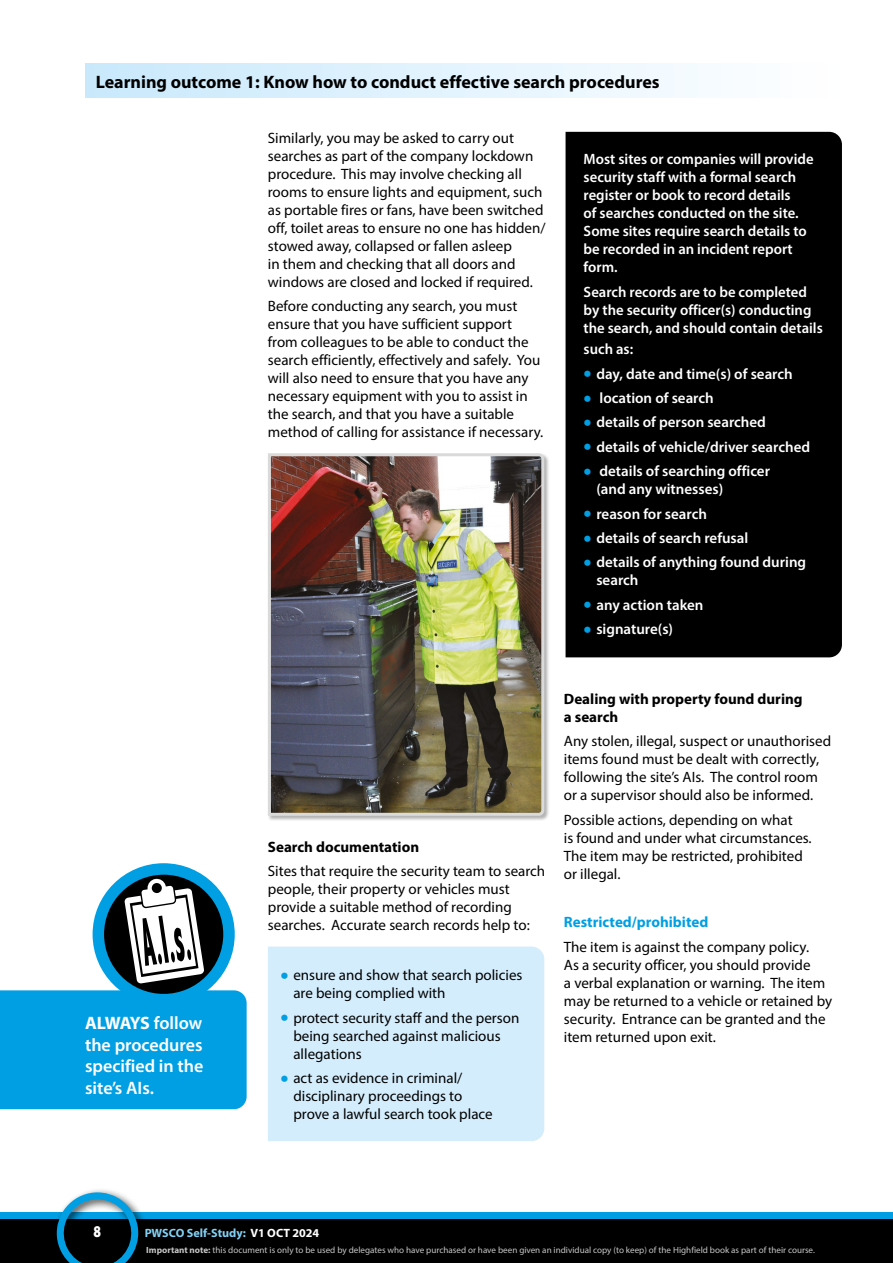
<style>
.page{position:relative;width:893px;height:1263px;background:#fff}
.page>*{position:absolute;margin:0;border:0;box-sizing:border-box;transform-origin:0 0}
.t1{font:700 18px "Myriad Pro";color:#000}
.t2{font:600 18px/21.6px "Myriad Pro";color:#fff;text-align:justify}
.t3{font:900 16.5px "Myriad Pro";color:#fff;scale:.8 1}
.t4{font:15px/18px "Myriad Pro";color:#000}
.t5{font:600 15px/18px "Myriad Pro";color:#fff}
.t6{font:700 15px/18px "Myriad Pro";color:#000}
.t7{font:700 15px "Myriad Pro";color:#009fe3}
.t8{font:700 12px "Myriad Pro";color:#83d0f5}
.t9{font:9px "Myriad Pro";color:#c6c6c6}
.s1{font-weight:700}
.s2{font-weight:700;font-size:24px;color:#009fe3}
.s3{color:#fff}
</style>
<div class="page">
<div style="left:0;top:1214px;width:893px;height:49px;background:#000"></div>
<div style="left:0;top:1212px;width:893px;height:6px;background:#009fe3"></div>
<div style="left:52px;top:1187px;width:97px;height:76px;background:#000;opacity:.75"></div>
<svg style="left:51px;top:1187px;width:93px;height:76px"></svg>
<div style="left:267px;top:452px;width:283px;height:369px;background:#000;opacity:.3"></div>
<img style="left:267px;top:452px;width:279px;height:365px">
<div style="left:268px;top:946px;width:276px;height:195px;background:#d4edfc"></div>
<div style="left:566px;top:132px;width:276px;height:525px;background:#000"></div>
<div style="left:0;top:990px;width:247px;height:119px;background:#009fe3"></div>
<div style="left:93px;top:863px;width:142px;height:142px;background:#009fe3;border-radius:50%"></div>
<div style="left:104px;top:875px;width:119px;height:119px;background:#000;border-radius:50%"></div>
<svg style="left:124px;top:878px;width:80px;height:106px"></svg>
<div style="left:85px;top:64px;width:757px;height:34px;background:linear-gradient(to right,#c9e9fc,#fff)"></div>
<p class="t1" style="left:96px;top:70px;width:565px">Learning outcome 1: Know how to conduct effective search procedures</p>
<p class="t2" style="left:85px;top:1012px;width:120px"><span class="s1">ALWAYS</span> follow the procedures specified in the site’s AIs.</p>
<p class="t4" style="left:268px;top:129px;width:279px">Similarly, you may be asked to carry out searches as part of the company lockdown procedure. This may involve checking all rooms to ensure lights and equipment, such as portable fires or fans, have been switched off, toilet areas to ensure no one has hidden/ stowed away, collapsed or fallen asleep<br>in them and checking that all doors and windows are closed and locked if required.</p>
<p class="t4" style="left:268px;top:297px;width:277px">Before conducting any search, you must ensure that you have sufficient support from colleagues to be able to conduct the search efficiently, effectively and safely. You will also need to ensure that you have any necessary equipment with you to assist in the search, and that you have a suitable method of calling for assistance if necessary.</p>
<p class="t5" style="left:584px;top:150px;width:231px">Most sites or companies will provide security staff with a formal search register or book to record details<br>of searches conducted on the site.<br>Some sites require search details to be recorded in an incident report form.</p>
<p class="t5" style="left:584px;top:282px;width:241px">Search records are to be completed by the security officer(s) conducting the search, and should contain details</p>
<p class="t5" style="left:584px;top:340px;width:51px">such as:</p>
<p class="t5" style="left:584px;top:364px;width:211px"><span class="s2">•</span> day, date and time(s) of search</p>
<p class="t5" style="left:584px;top:389px;width:132px"><span class="s2">•</span> location of search</p>
<p class="t5" style="left:584px;top:413px;width:184px"><span class="s2">•</span> details of person searched</p>
<p class="t5" style="left:584px;top:437px;width:228px"><span class="s2">•</span> details of vehicle/driver searched</p>
<p class="t5" style="left:596px;top:462px;width:175px;text-indent:-13px"><span class="s2">•</span> details of searching officer (and any witnesses)</p>
<p class="t5" style="left:584px;top:504px;width:125px"><span class="s2">•</span> reason for search</p>
<p class="t5" style="left:584px;top:529px;width:166px"><span class="s2">•</span> details of search refusal</p>
<p class="t5" style="left:596px;top:553px;width:211px;text-indent:-13px"><span class="s2">•</span> details of anything found during search</p>
<p class="t5" style="left:584px;top:595px;width:121px"><span class="s2">•</span> any action taken</p>
<p class="t5" style="left:584px;top:620px;width:91px"><span class="s2">•</span> signature(s)</p>
<p class="t6" style="left:268px;top:837px;width:153px">Search documentation</p>
<p class="t4" style="left:268px;top:862px;width:279px">Sites that require the security team to search people, their property or vehicles must provide a suitable method of recording searches. Accurate search records help to:</p>
<p class="t4" style="left:293px;top:966px;width:231px;text-indent:-13px"><span class="s2">•</span> ensure and show that search policies are being complied with</p>
<p class="t4" style="left:293px;top:1008px;width:227px;text-indent:-13px"><span class="s2">•</span> protect security staff and the person being searched against malicious allegations</p>
<p class="t4" style="left:293px;top:1069px;width:201px;text-indent:-13px"><span class="s2">•</span> act as evidence in criminal/ disciplinary proceedings to prove a lawful search took place</p>
<p class="t6" style="left:564px;top:689px;width:240px">Dealing with property found during a search</p>
<p class="t4" style="left:564px;top:732px;width:269px">Any stolen, illegal, suspect or unauthorised items found must be dealt with correctly, following the site’s AIs. The control room or a supervisor should also be informed.</p>
<p class="t4" style="left:564px;top:810px;width:249px">Possible actions, depending on what<br>is found and under what circumstances.<br>The item may be restricted, prohibited or illegal.</p>
<p class="t7" style="left:564px;top:912px;width:146px">Restricted/prohibited</p>
<p class="t4" style="left:564px;top:937px;width:270px">The item is against the company policy.<br>As a security officer, you should provide<br>a verbal explanation or warning. The item may be returned to a vehicle or retained by security. Entrance can be granted and the item returned upon exit.</p>
<p class="t3" style="left:94px;top:1221px;width:11px">8</p>
<p class="t8" style="left:145px;top:1225px;width:176px">PWSCO Self-Study: <span class="s3">V1 OCT 2024</span></p>
<p class="t9" style="left:146px;top:1244px;width:670px"><span class="s1">Important note:</span> this document is only to be used by delegates who have purchased or have been given an individual copy (to keep) of the Highfield book as part of their course.</p>
</div>
